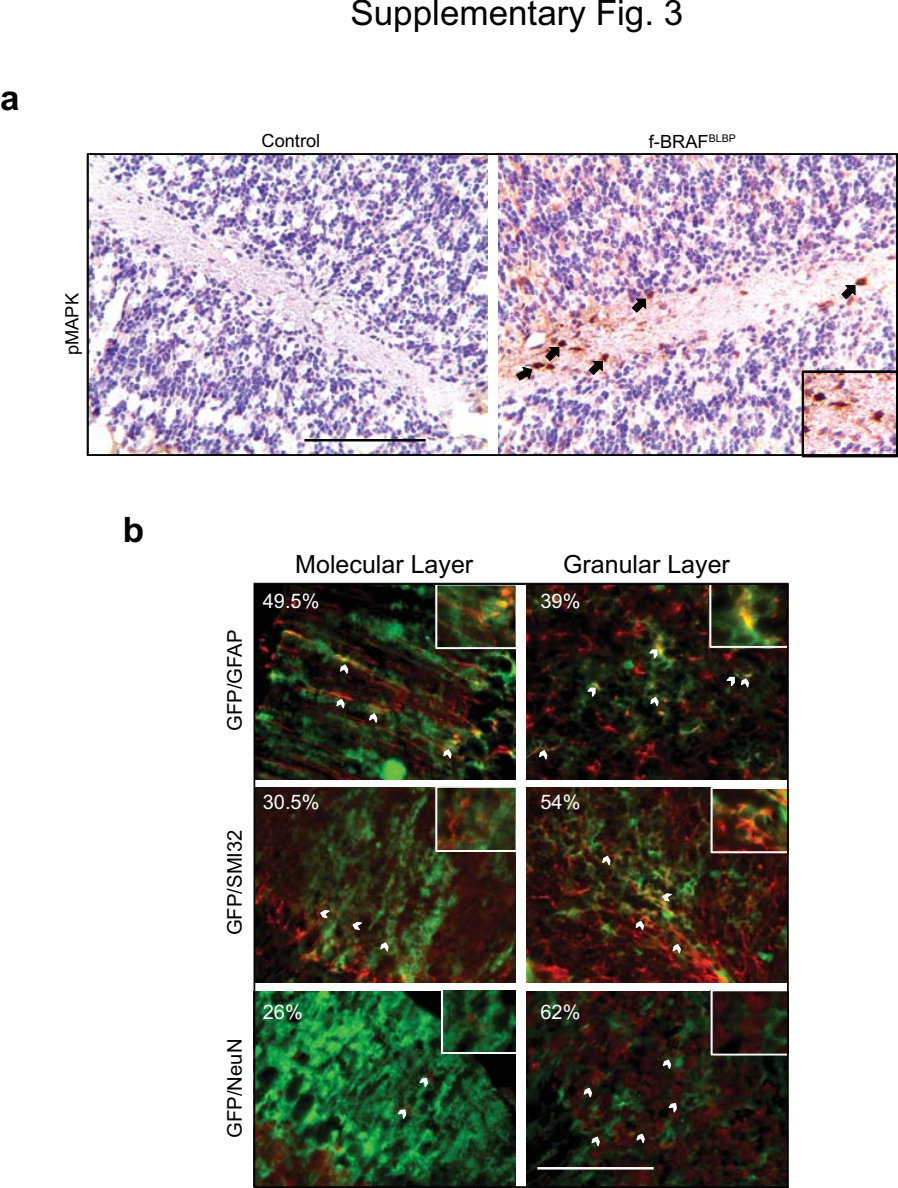
<style>
.page{position:relative;width:898px;height:1188px;background:#fff}
.page>*{position:absolute;margin:0;border:0;box-sizing:border-box;transform-origin:0 0}
.t1{font:35px "Arial";color:#010202}
.t2{font:700 35px "Arial";color:#010202}
.t3{font:25px "Arial";color:#010202}
.t4{font:20.25px "Arial";color:#010202}
.t5{font:20px "Arial";color:#fff}
.t6{font:18.25px "Arial";color:#010202}
</style>
<div class="page">
<div style="left:709px;top:582px;width:81px;height:65px;border:1px solid #fff"></div>
<svg style="left:788px;top:789px;width:1px;height:61px"></svg>
<div style="left:710px;top:787px;width:82px;height:65px;border:1px solid #fff"></div>
<svg style="left:788px;top:991px;width:1px;height:61px"></svg>
<div style="left:710px;top:989px;width:82px;height:65px;border:1px solid #fff"></div>
<img style="left:256px;top:585px;width:530px;height:600px">
<svg style="left:649px;top:649px;width:8px;height:9px"></svg>
<svg style="left:587px;top:687px;width:8px;height:9px"></svg>
<svg style="left:726px;top:677px;width:8px;height:8px"></svg>
<svg style="left:740px;top:678px;width:8px;height:9px"></svg>
<svg style="left:539px;top:750px;width:7px;height:9px"></svg>
<svg style="left:650px;top:697px;width:8px;height:9px"></svg>
<svg style="left:443px;top:749px;width:8px;height:9px"></svg>
<svg style="left:336px;top:699px;width:8px;height:9px"></svg>
<svg style="left:340px;top:664px;width:8px;height:9px"></svg>
<svg style="left:369px;top:713px;width:8px;height:9px"></svg>
<svg style="left:635px;top:920px;width:8px;height:10px"></svg>
<svg style="left:672px;top:944px;width:8px;height:9px"></svg>
<svg style="left:662px;top:893px;width:9px;height:7px"></svg>
<svg style="left:602px;top:855px;width:8px;height:10px"></svg>
<svg style="left:320px;top:910px;width:9px;height:7px"></svg>
<svg style="left:352px;top:921px;width:10px;height:8px"></svg>
<svg style="left:380px;top:942px;width:8px;height:9px"></svg>
<svg style="left:398px;top:1109px;width:8px;height:9px"></svg>
<svg style="left:419px;top:1077px;width:8px;height:9px"></svg>
<svg style="left:668px;top:1102px;width:8px;height:10px"></svg>
<svg style="left:662px;top:1059px;width:8px;height:9px"></svg>
<svg style="left:583px;top:1087px;width:8px;height:10px"></svg>
<svg style="left:591px;top:1136px;width:8px;height:9px"></svg>
<svg style="left:636px;top:1133px;width:8px;height:9px"></svg>
<img style="left:89px;top:155px;width:806px;height:298px">
<img style="left:803px;top:373px;width:92px;height:82px">
<div style="left:801px;top:371px;width:96px;height:86px;border:1px solid #010202"></div>
<svg style="left:841px;top:285px;width:13px;height:14px"></svg>
<svg style="left:588px;top:361px;width:14px;height:13px"></svg>
<svg style="left:545px;top:347px;width:13px;height:14px"></svg>
<svg style="left:632px;top:299px;width:13px;height:13px"></svg>
<svg style="left:516px;top:367px;width:15px;height:13px"></svg>
<p class="t2" style="left:0;top:77px;width:21px">a</p>
<p class="t6" style="left:61px;top:355px;width:63px;rotate:-90deg">pMAPK</p>
<p class="t2" style="left:123px;top:509px;width:23px">b</p>
<p class="t1" style="left:350px;top:-7px;width:334px">Supplementary Fig. 3</p>
<p class="t6" style="left:261px;top:130px;width:60px">Control</p>
<p class="t6" style="left:648px;top:131px;width:88px">f-BRAF<sup>BLBP</sup></p>
<p class="t4" style="left:223px;top:730px;width:103px;rotate:-90deg">GFP/GFAP</p>
<p class="t3" style="left:295px;top:550px;width:179px">Molecular Layer</p>
<p class="t3" style="left:563px;top:550px;width:168px">Granular Layer</p>
<p class="t5" style="left:262px;top:589px;width:58px">49.5%</p>
<p class="t5" style="left:540px;top:589px;width:42px">39%</p>
<p class="t4" style="left:223px;top:935px;width:107px;rotate:-90deg">GFP/SMI32</p>
<p class="t5" style="left:262px;top:789px;width:58px">30.5%</p>
<p class="t5" style="left:540px;top:789px;width:42px">54%</p>
<p class="t4" style="left:223px;top:1137px;width:101px;rotate:-90deg">GFP/NeuN</p>
<p class="t5" style="left:262px;top:999px;width:42px">26%</p>
<p class="t5" style="left:540px;top:999px;width:42px">62%</p>
</div>
